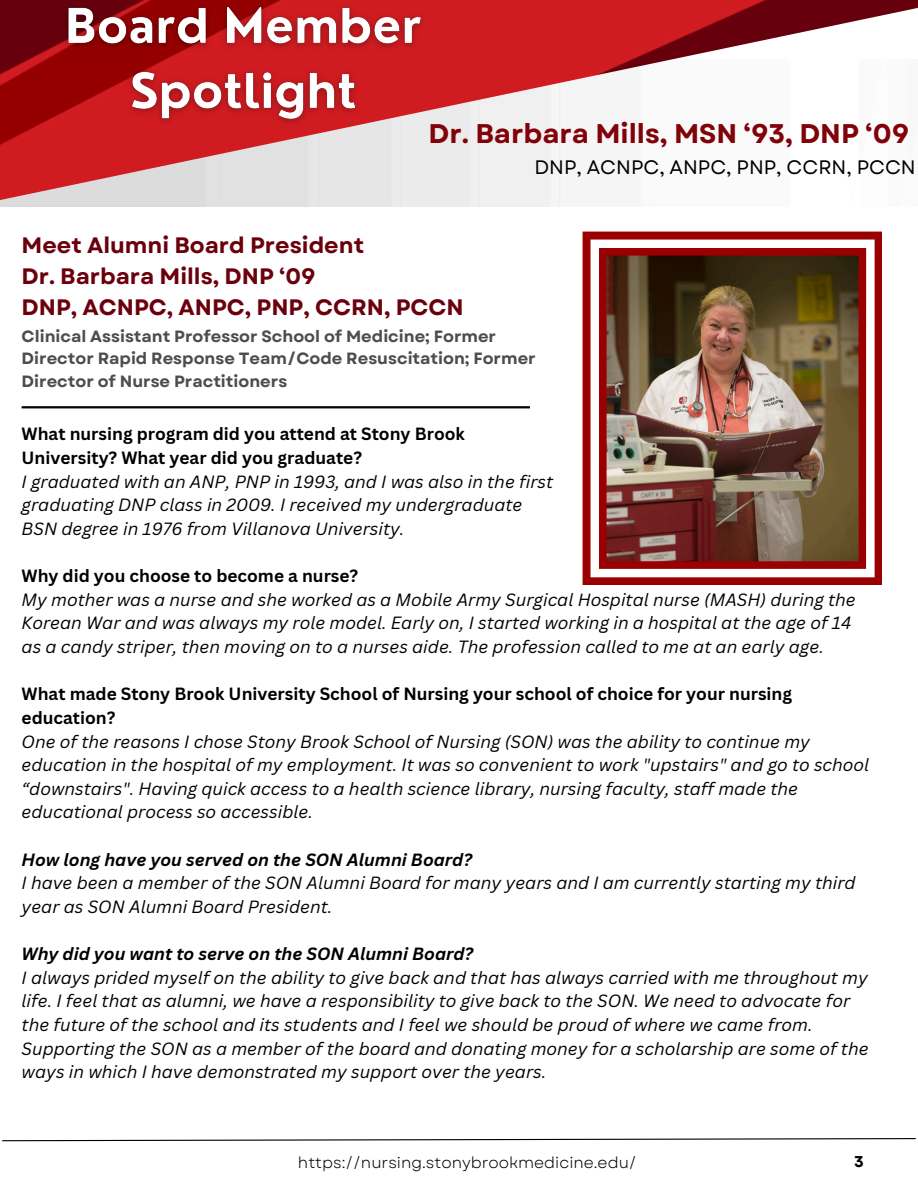
<style>
.page{position:relative;width:918px;height:1188px;background:#fff}
.page>*{position:absolute;margin:0;border:0;box-sizing:border-box;transform-origin:0 0}
.t1{font:700 27px "Garet";color:#810209}
.t2{font:700 22.35px/31.2px "Garet";color:#6b000d}
.t3{font:19.5px "Garet";color:#000}
.t4{font:italic 17.25px/23.7px "Canva Sans";color:#000}
.t5{font:700 17.25px/23.7px "Canva Sans";color:#000}
.t6{font:italic 700 17.25px "Canva Sans";color:#000}
.t7{font:700 16.35px/22.8px "Garet";color:#4d4d4d}
.t8{font:15.6px "Garet";color:#000}
.t9{font:700 15.6px "Garet";color:#000}
</style>
<div class="page">
<svg style="left:2px;top:1138px;width:914px;height:4px"></svg>
<img style="left:0;top:0;width:918px;height:207px">
<img style="left:583px;top:232px;width:299px;height:353px">
<hr style="left:22px;top:406px;width:508px;height:2px;background:#000">
<img style="left:57px;top:0;width:377px;height:133px">
<p class="t1" style="left:429px;top:114px;width:482px">Dr. Barbara Mills, MSN ‘93, DNP ‘09</p>
<p class="t3" style="left:534px;top:153px;width:383px">DNP, ACNPC, ANPC, PNP, CCRN, PCCN</p>
<p class="t2" style="left:22px;top:229px;width:444px">Meet Alumni Board President<br>Dr. Barbara Mills, DNP ‘09<br>DNP, ACNPC, ANPC, PNP, CCRN, PCCN</p>
<p class="t7" style="left:22px;top:325px;width:516px">Clinical Assistant Professor School of Medicine; Former<br>Director Rapid Response Team/Code Resuscitation; Former<br>Director of Nurse Practitioners</p>
<h2 class="t5" style="left:22px;top:422px;width:445px">What nursing program did you attend at Stony Brook</h2>
<h3 class="t5" style="left:22px;top:446px;width:342px">University? What year did you graduate?</h3>
<h4 class="t4" style="left:22px;top:469px;width:533px">I graduated with an ANP, PNP in 1993, and I was also in the first</h4>
<p class="t4" style="left:22px;top:493px;width:502px">graduating DNP class in 2009. I received my undergraduate</p>
<p class="t4" style="left:22px;top:516px;width:384px">BSN degree in 1976 from Villanova University.</p>
<p class="t5" style="left:22px;top:564px;width:338px">Why did you choose to become a nurse?</p>
<p class="t4" style="left:22px;top:587px;width:836px">My mother was a nurse and she worked as a Mobile Army Surgical Hospital nurse (MASH) during the<br>Korean War and was always my role model. Early on, I started working in a hospital at the age of 14 as a candy striper, then moving on to a nurses aide. The profession called to me at an early age.</p>
<p class="t5" style="left:22px;top:682px;width:772px">What made Stony Brook University School of Nursing your school of choice for your nursing education?</p>
<p class="t4" style="left:22px;top:729px;width:849px">One of the reasons I chose Stony Brook School of Nursing (SON) was the ability to continue my education in the hospital of my employment. It was so convenient to work "upstairs" and go to school “downstairs". Having quick access to a health science library, nursing faculty, staff made the educational process so accessible.</p>
<p class="t6" style="left:22px;top:847px;width:452px">How long have you served on the SON Alumni Board?</p>
<p class="t4" style="left:22px;top:871px;width:836px">I have been a member of the SON Alumni Board for many years and I am currently starting my third year as SON Alumni Board President.</p>
<p class="t6" style="left:22px;top:942px;width:453px">Why did you want to serve on the SON Alumni Board?</p>
<p class="t4" style="left:22px;top:965px;width:849px">I always prided myself on the ability to give back and that has always carried with me throughout my life. I feel that as alumni, we have a responsibility to give back to the SON. We need to advocate for the future of the school and its students and I feel we should be proud of where we came from.<br>Supporting the SON as a member of the board and donating money for a scholarship are some of the ways in which I have demonstrated my support over the years.</p>
<p class="t8" style="left:298px;top:1151px;width:340px">https://nursing.stonybrookmedicine.edu/</p>
<p class="t9" style="left:854px;top:1150px;width:11px">3</p>
</div>
